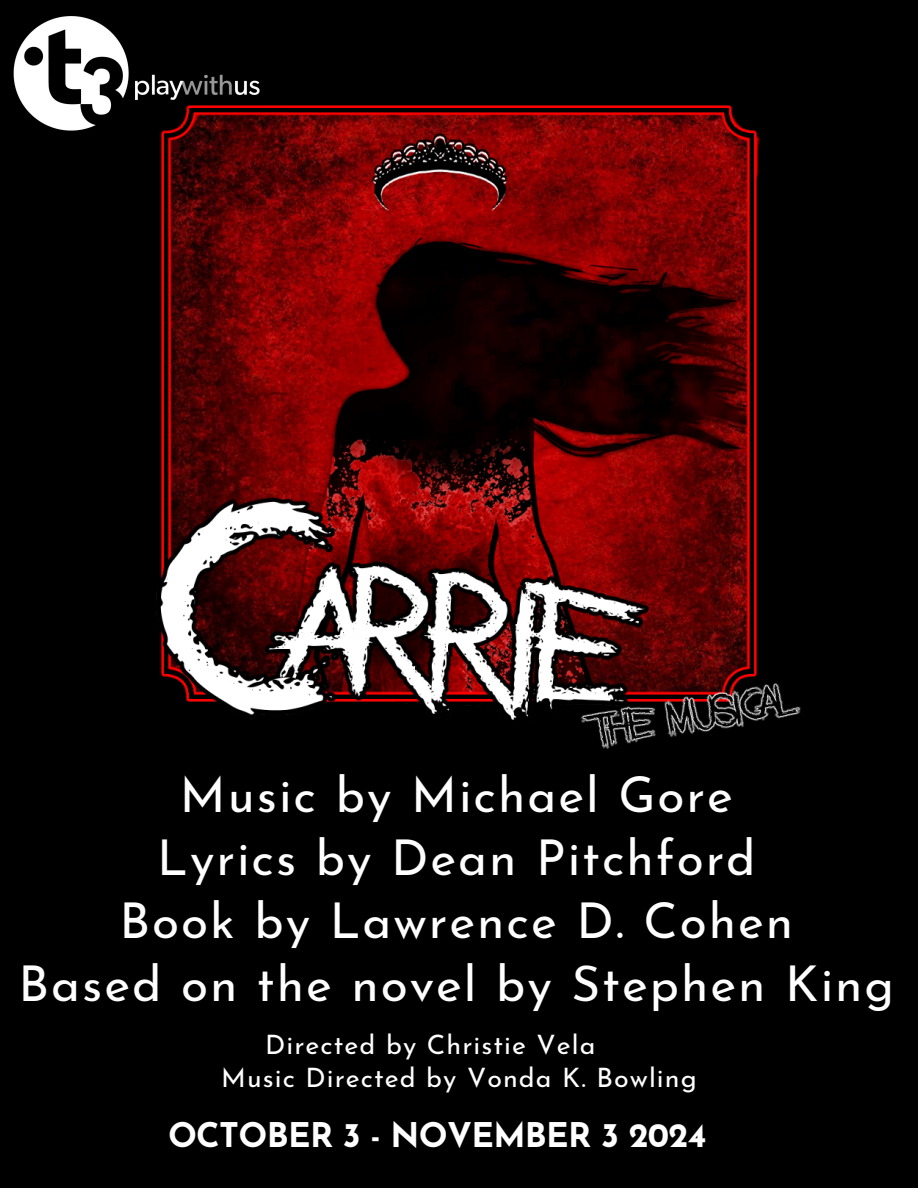
<style>
.page{position:relative;width:918px;height:1188px;background:#000}
.page>*{position:absolute;margin:0;border:0;box-sizing:border-box;transform-origin:0 0}
.t1{font:49.5px/63px "Josefin Sans";letter-spacing:.04em;color:#fff;text-align:center}
.t2{font:700 33.9px "Josefin Sans";letter-spacing:-.02em;color:#fff}
.t3{font:26.7px "Josefin Sans";letter-spacing:.04em;color:#fff}
</style>
<div class="page">
<img style="left:13px;top:16px;width:103px;height:115px">
<img style="left:92px;top:37px;width:709px;height:712px">
<p class="t1" style="left:19px;top:768px;width:877px">Music by Michael Gore<br>Lyrics by Dean Pitchford<br>Book by Lawrence D. Cohen<br>Based on the novel by Stephen King</p>
<p class="t3" style="left:265px;top:1034px;width:332px">Directed by Christie Vela</p>
<h1 class="t3" style="left:221px;top:1067px;width:477px">Music Directed by Vonda K. Bowling</h1>
<p class="t2" style="left:168px;top:1122px;width:540px">OCTOBER 3 - NOVEMBER 3 2024</p>
</div>
